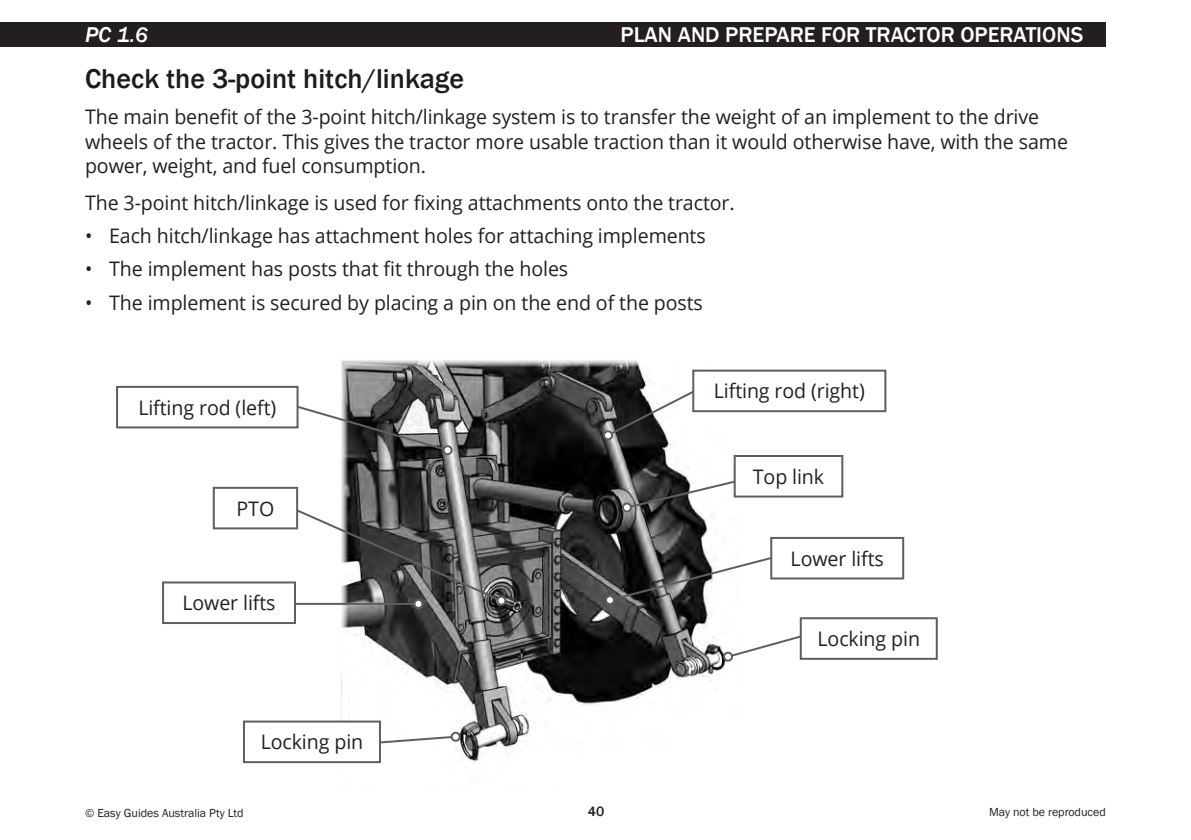
<style>
.page{position:relative;width:1191px;height:840px;background:#fff}
.page>*{position:absolute;margin:0;border:0;box-sizing:border-box;transform-origin:0 0}
.Heading_2{font:500 28px "Franklin Gothic";color:#1c1c1c}
.t1{font:500 22px "Franklin Gothic";color:#fff}
.Performance_Criteria{font:italic 500 22px "Franklin Gothic";color:#fff}
.Body_text{font:20px/24.8px "Open Sans";letter-spacing:-.005em;color:#231f20}
.Caption_Text{font:20px "Open Sans";letter-spacing:-.005em;color:#231f20}
.t2{font:500 14px "Franklin Gothic";color:#231f20}
.t3{font:12px "Franklin Gothic";color:#231f20}
</style>
<div class="page">
<div style="left:0;top:23px;width:1106px;height:24px;background:#231f20"></div>
<img style="left:342px;top:361px;width:400px;height:403px">
<div style="left:339px;top:358px;width:406px;height:438px;border:2px solid #fff"></div>
<svg style="left:602px;top:388px;width:94px;height:51px"></svg>
<div style="left:693px;top:370px;width:192px;height:41px;background:#fff"></div>
<div style="left:692px;top:369px;width:194px;height:43px;border:2px solid #5f5f5f"></div>
<svg style="left:620px;top:474px;width:134px;height:37px"></svg>
<div style="left:734px;top:455px;width:108px;height:41px;background:#fff"></div>
<div style="left:733px;top:454px;width:110px;height:43px;border:2px solid #5f5f5f"></div>
<svg style="left:603px;top:555px;width:172px;height:49px"></svg>
<div style="left:771px;top:537px;width:132px;height:41px;background:#fff"></div>
<div style="left:770px;top:536px;width:134px;height:43px;border:2px solid #5f5f5f"></div>
<svg style="left:721px;top:633px;width:83px;height:29px"></svg>
<div style="left:800px;top:618px;width:136px;height:40px;background:#fff"></div>
<div style="left:799px;top:617px;width:138px;height:42px;border:2px solid #5f5f5f"></div>
<svg style="left:381px;top:731px;width:81px;height:13px"></svg>
<div style="left:244px;top:721px;width:136px;height:40px;background:#fff"></div>
<div style="left:243px;top:720px;width:138px;height:42px;border:2px solid #5f5f5f"></div>
<div style="left:162px;top:581px;width:134px;height:42px;border:2px solid #5f5f5f"></div>
<svg style="left:287px;top:504px;width:220px;height:104px"></svg>
<div style="left:214px;top:487px;width:83px;height:41px;background:#fff"></div>
<div style="left:213px;top:486px;width:85px;height:43px;border:2px solid #5f5f5f"></div>
<svg style="left:276px;top:398px;width:177px;height:56px"></svg>
<div style="left:117px;top:386px;width:180px;height:41px;background:#fff"></div>
<div style="left:116px;top:385px;width:182px;height:43px;border:2px solid #5f5f5f"></div>
<p class="Performance_Criteria" style="left:85px;top:22px;width:64px">PC 1.6</p>
<p class="t1" style="left:620px;top:21px;width:464px">PLAN AND PREPARE FOR TRACTOR OPERATIONS</p>
<p class="Heading_2" style="left:85px;top:61px;width:380px">Check the 3-point hitch/linkage</p>
<p class="Body_text" style="left:85px;top:103px;width:984px">The main benefit of the 3-point hitch/linkage system is to transfer the weight of an implement to the drive wheels of the tractor. This gives the tractor more usable traction than it would otherwise have, with the same power, weight, and fuel consumption.</p>
<p class="Body_text" style="left:85px;top:189px;width:651px">The 3-point hitch/linkage is used for fixing attachments onto the tractor.</p>
<p class="Body_text" style="left:85px;top:222px;width:622px">• Each hitch/linkage has attachment holes for attaching implements</p>
<p class="Body_text" style="left:85px;top:256px;width:485px">• The implement has posts that fit through the holes</p>
<p class="Body_text" style="left:85px;top:289px;width:619px">• The implement is secured by placing a pin on the end of the posts</p>
<p class="Caption_Text" style="left:138px;top:393px;width:139px">Lifting rod (left)</p>
<p class="Caption_Text" style="left:236px;top:494px;width:39px">PTO</p>
<p class="Caption_Text" style="left:182px;top:589px;width:95px">Lower lifts</p>
<p class="Caption_Text" style="left:261px;top:727px;width:104px">Locking pin</p>
<p class="Caption_Text" style="left:714px;top:377px;width:152px">Lifting rod (right)</p>
<p class="Caption_Text" style="left:753px;top:462px;width:73px">Top link</p>
<p class="Caption_Text" style="left:790px;top:544px;width:95px">Lower lifts</p>
<p class="Caption_Text" style="left:817px;top:624px;width:104px">Locking pin</p>
<p class="t3" style="left:85px;top:805px;width:160px">© Easy Guides Australia Pty Ltd</p>
<p class="t2" style="left:588px;top:802px;width:18px">40</p>
<p class="t3" style="left:989px;top:804px;width:118px">May not be reproduced</p>
</div>
